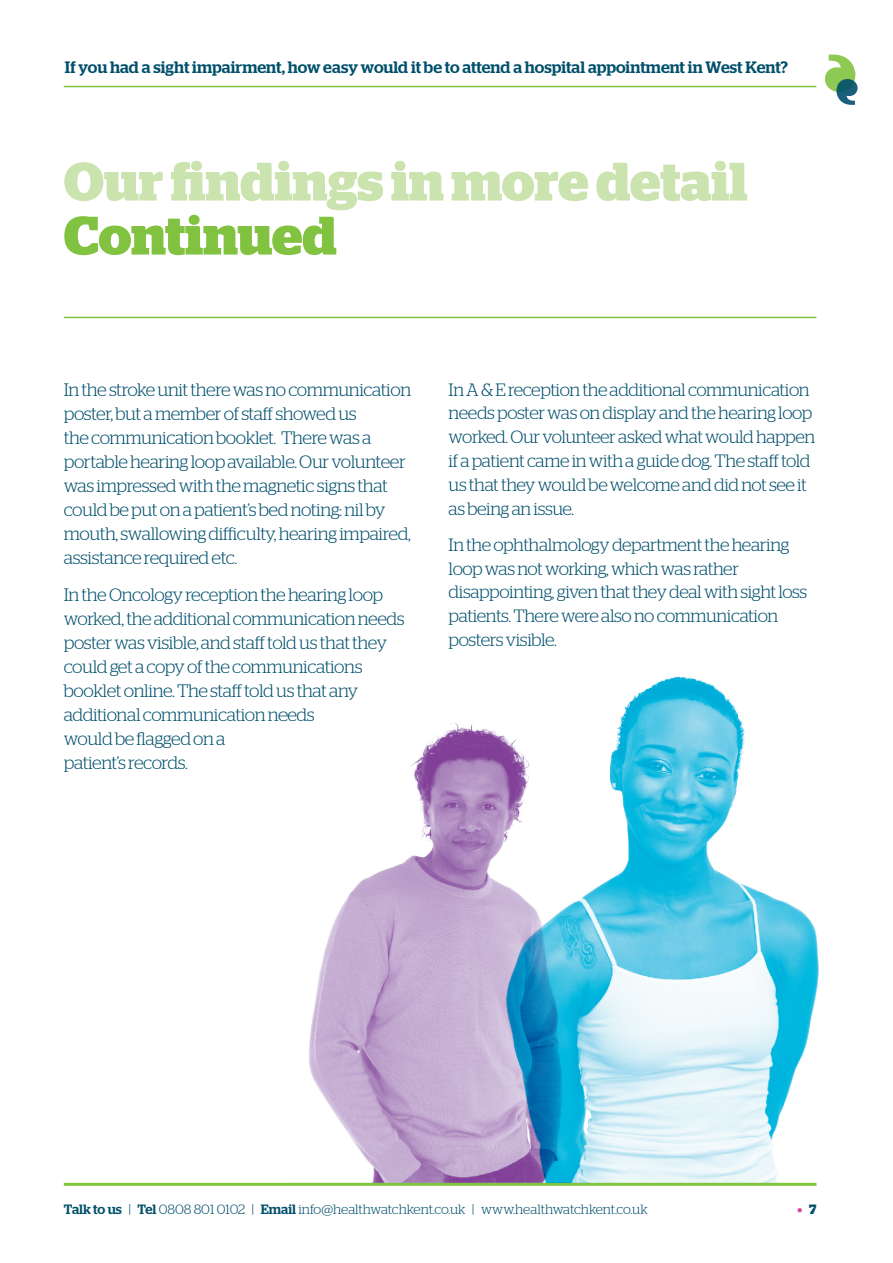
<style>
.page{position:relative;width:893px;height:1263px;background:#fff}
.page>*{position:absolute;margin:0;border:0;box-sizing:border-box;transform-origin:0 0}
.t1{font:700 54px "Stag";color:#cbe3ae}
.t2{font:700 54px "Stag";letter-spacing:-.005em;color:#81c340}
.t3{font:300 18px/24px "Stag";letter-spacing:-.025em;color:#004f6b}
.t4{font:300 17.85px/23.7px "Stag";letter-spacing:-.025em;color:#004f6b}
.t5{font:500 16.5px "Stag";color:#004f6b}
.t6{font:300 13.5px "Stag";color:#004f6b}
.t7{font:700 13.5px "Stag";color:#da4599}
.s1{font-weight:500}
.s2{color:#004f6b}
</style>
<div class="page">
<hr style="left:64px;top:86px;width:752px;height:1px;background:#81c340">
<hr style="left:64px;top:1183px;width:752px;height:3px;background:#81c340">
<svg style="left:825px;top:54px;width:32px;height:51px"></svg>
<hr style="left:64px;top:317px;width:752px;height:1px;background:#81c340">
<img style="left:604px;top:676px;width:215px;height:506px">
<img style="left:285px;top:722px;width:319px;height:461px">
<p class="t5" style="left:65px;top:57px;width:725px">If you had a sight impairment, how easy would it be to attend a hospital appointment in West Kent?</p>
<h1 class="t1" style="left:64px;top:150px;width:685px">Our findings in more detail</h1>
<h1 class="t2" style="left:64px;top:204px;width:275px">Continued</h1>
<p class="t3" style="left:64px;top:378px;width:349px">In the stroke unit there was no communication poster, but a member of staff showed us<br>the communication booklet. There was a portable hearing loop available. Our volunteer was impressed with the magnetic signs that could be put on a patient’s bed noting: nil by mouth, swallowing difficulty, hearing impaired, assistance required etc.</p>
<p class="t3" style="left:64px;top:582px;width:342px">In the Oncology reception the hearing loop worked, the additional communication needs poster was visible, and staff told us that they could get a copy of the communications booklet online. The staff told us that any additional communication needs<br>would be flagged on a<br>patient’s records.</p>
<p class="t4" style="left:449px;top:377px;width:368px">In A &amp; E reception the additional communication needs poster was on display and the hearing loop worked. Our volunteer asked what would happen if a patient came in with a guide dog. The staff told us that they would be welcome and did not see it as being an issue.</p>
<p class="t4" style="left:449px;top:532px;width:360px">In the ophthalmology department the hearing loop was not working, which was rather disappointing, given that they deal with sight loss patients. There were also no communication posters visible.</p>
<p class="t6" style="left:64px;top:1202px;width:585px"><span class="s1">Talk to us</span> | <span class="s1">Tel</span> 0808 801 0102 | <span class="s1">Email</span> info@healthwatchkent.co.uk | www.healthwatchkent.co.uk</p>
<p class="t7" style="left:798px;top:1201px;width:20px">• <span class="s2">7</span></p>
</div>
